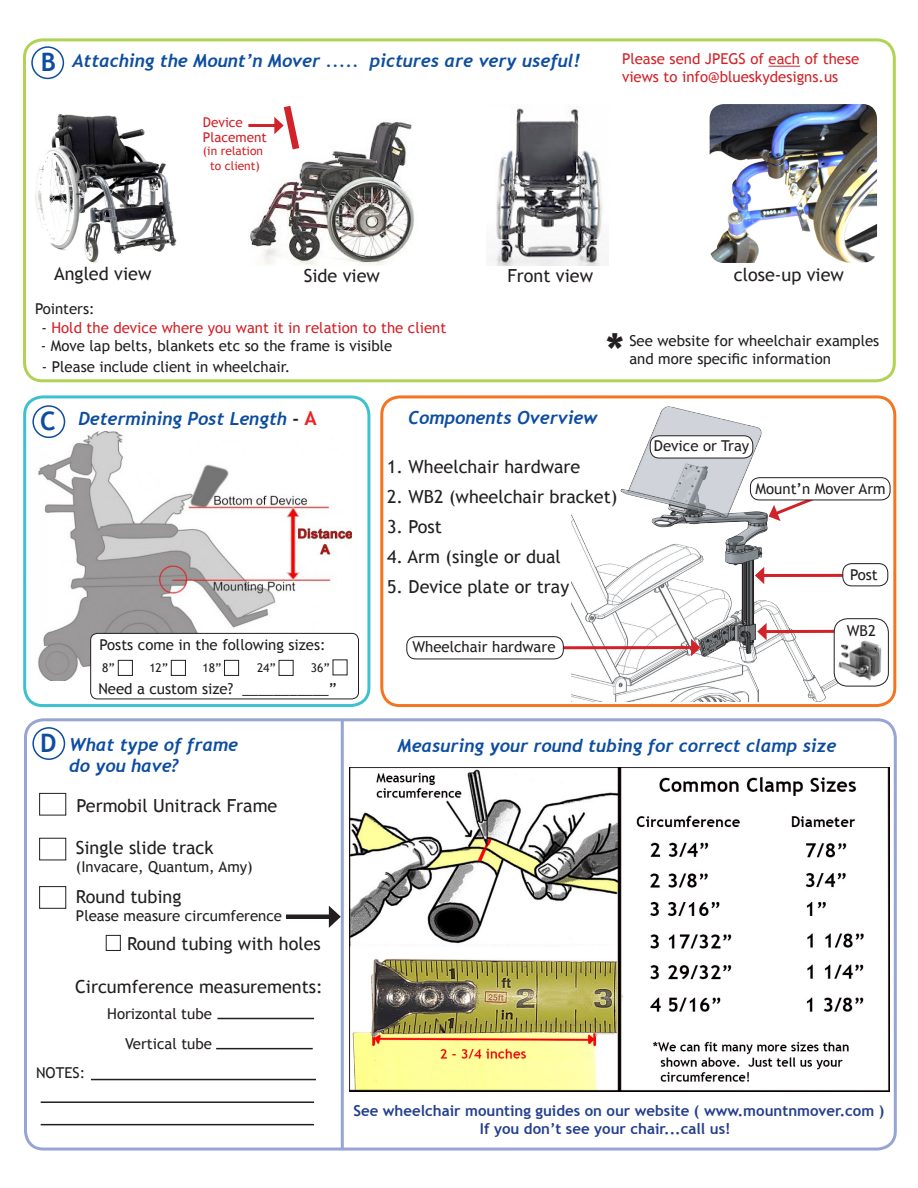
<style>
.page{position:relative;width:918px;height:1188px;background:#fff}
.page>*{position:absolute;margin:0;border:0;box-sizing:border-box;transform-origin:0 0}
.t1{font:700 42px "Trebuchet MS";color:#231f20}
.t2{font:700 25.5px "Trebuchet MS";color:#0d4da1}
.t3{font:18px "Trebuchet MS";color:#231f20}
.t4{font:italic 700 18px "Trebuchet";color:#0d4da1}
.t5{font:15px "Trebuchet MS";color:#231f20}
.t6{font:15px "Trebuchet MS";color:#d1232a}
.t7{font:700 15px "Trebuchet MS";color:#253f8e}
.t8{font:13.5px "Trebuchet MS";color:#d1232a}
.t9{font:12px "Trebuchet MS";color:#d1232a}
.t10{font:12px "Trebuchet MS";color:#231f20}
.s1{color:#231f20}
.s2{font-family:"Trebuchet MS";font-style:normal;color:#231f20}
.s3{font-family:"Trebuchet MS";font-style:normal;font-size:19.5px;color:#ee2123}
</style>
<div class="page">
<div style="left:380px;top:395px;width:516px;height:312px;border:3px solid #f47521;border-radius:18px"></div>
<div style="left:32px;top:727px;width:33px;height:33px;border:2px solid #0d4da1;border-radius:50%"></div>
<div style="left:24px;top:718px;width:873px;height:433px;border:3px solid #98a4d3;border-radius:18px"></div>
<img style="left:571px;top:406px;width:296px;height:296px">
<div style="left:650px;top:436px;width:103px;height:22px;background:#fff;border-radius:9px"></div>
<div style="left:650px;top:436px;width:103px;height:22px;border:1px solid #231f20;border-radius:9px"></div>
<svg style="left:769px;top:500px;width:56px;height:21px"></svg>
<hr style="left:762px;top:574px;width:82px;height:3px;background:#d1232a">
<svg style="left:755px;top:567px;width:9px;height:17px"></svg>
<div style="left:843px;top:564px;width:45px;height:22px;background:#fff;border-radius:9px"></div>
<div style="left:843px;top:563px;width:45px;height:23px;border:1px solid #231f20;border-radius:9px"></div>
<hr style="left:764px;top:630px;width:73px;height:3px;background:#d1232a">
<svg style="left:757px;top:623px;width:10px;height:17px"></svg>
<div style="left:834px;top:619px;width:54px;height:67px;background:#fff;border-radius:14px"></div>
<div style="left:834px;top:618px;width:55px;height:68px;border:1px solid #231f20;border-radius:14px"></div>
<hr style="left:563px;top:646px;width:131px;height:3px;background:#d1232a">
<svg style="left:691px;top:639px;width:9px;height:17px"></svg>
<div style="left:750px;top:478px;width:140px;height:22px;background:#fff;border-radius:9px"></div>
<div style="left:750px;top:477px;width:140px;height:23px;border:1px solid #231f20;border-radius:9px"></div>
<div style="left:407px;top:636px;width:157px;height:23px;border:1px solid #231f20;border-radius:9px"></div>
<img style="left:837px;top:640px;width:48px;height:42px">
<hr style="left:341px;top:720px;width:3px;height:430px;background:#98a4d3">
<div style="left:23px;top:38px;width:873px;height:344px;border:3px solid #b0d354;border-radius:18px"></div>
<div style="left:31px;top:46px;width:33px;height:33px;border:2px solid #0d4da1;border-radius:50%"></div>
<img style="left:35px;top:114px;width:142px;height:149px">
<img style="left:250px;top:121px;width:164px;height:144px">
<img style="left:492px;top:106px;width:115px;height:159px">
<img style="left:710px;top:104px;width:167px;height:159px">
<hr style="left:769px;top:66px;width:31px;height:1px;background:#d1232a">
<img style="left:350px;top:767px;width:539px;height:324px">
<img style="left:35px;top:431px;width:316px;height:249px">
<div style="left:91px;top:633px;width:267px;height:66px;background:#fff;border-radius:7px"></div>
<div style="left:90px;top:633px;width:269px;height:66px;border:1px solid #231f20;border-radius:7px"></div>
<div style="left:118px;top:660px;width:15px;height:16px;border:1px solid #231f20"></div>
<div style="left:224px;top:660px;width:15px;height:16px;border:1px solid #231f20"></div>
<div style="left:171px;top:660px;width:15px;height:16px;border:1px solid #231f20"></div>
<div style="left:279px;top:660px;width:15px;height:16px;border:1px solid #231f20"></div>
<hr style="left:248px;top:124px;width:29px;height:3px;background:#d1232a">
<svg style="left:274px;top:106px;width:25px;height:43px"></svg>
<div style="left:39px;top:793px;width:27px;height:22px;border:1px solid #231f20"></div>
<div style="left:39px;top:886px;width:27px;height:23px;border:1px solid #231f20"></div>
<div style="left:39px;top:838px;width:27px;height:22px;border:1px solid #231f20"></div>
<hr style="left:217px;top:1018px;width:97px;height:1px;background:#231f20">
<div style="left:32px;top:405px;width:33px;height:33px;border:2px solid #0d4da1;border-radius:50%"></div>
<div style="left:23px;top:395px;width:347px;height:312px;border:3px solid #3cc1ce;border-radius:18px"></div>
<div style="left:106px;top:935px;width:15px;height:16px;border:1px solid #231f20"></div>
<hr style="left:216px;top:1048px;width:97px;height:1px;background:#231f20">
<hr style="left:91px;top:1079px;width:225px;height:1px;background:#231f20">
<hr style="left:41px;top:1101px;width:273px;height:2px;background:#231f20">
<hr style="left:41px;top:1124px;width:273px;height:1px;background:#231f20">
<div style="left:286px;top:914px;width:47px;height:5px;background:#231f20"></div>
<svg style="left:329px;top:906px;width:12px;height:22px"></svg>
<p class="t2" style="left:41px;top:46px;width:17px">B</p>
<p class="t4" style="left:72px;top:50px;width:509px">Attaching the Mount’n Mover ..... pictures are very useful!</p>
<p class="t8" style="left:203px;top:114px;width:42px">Device</p>
<p class="t8" style="left:203px;top:129px;width:65px">Placement</p>
<p class="t9" style="left:203px;top:144px;width:62px">(in relation</p>
<p class="t9" style="left:210px;top:159px;width:51px">to client)</p>
<p class="t6" style="left:622px;top:50px;width:239px">Please send JPEGS of each of these</p>
<p class="t6" style="left:622px;top:68px;width:218px">views to info@blueskydesigns.us</p>
<p class="t3" style="left:54px;top:263px;width:99px">Angled view</p>
<p class="t3" style="left:304px;top:265px;width:78px">Side view</p>
<p class="t3" style="left:507px;top:265px;width:87px">Front view</p>
<p class="t3" style="left:734px;top:264px;width:112px">close-up view</p>
<p class="t5" style="left:35px;top:300px;width:61px">Pointers:</p>
<p class="t6" style="left:41px;top:318px;width:406px"><span class="s1">-</span> Hold the device where you want it in relation to the client</p>
<p class="t5" style="left:41px;top:337px;width:353px">- Move lap belts, blankets etc so the frame is visible</p>
<p class="t5" style="left:42px;top:358px;width:250px">- Please include client in wheelchair.</p>
<p class="t1" style="left:606px;top:323px;width:20px">*</p>
<p class="t5" style="left:629px;top:332px;width:251px">See website for wheelchair examples</p>
<p class="t5" style="left:629px;top:350px;width:203px">and more specific information</p>
<p class="t2" style="left:40px;top:405px;width:17px">C</p>
<p class="t4" style="left:78px;top:407px;width:240px">Determining Post Length <span class="s2">-</span> <span class="s3">A</span></p>
<p class="t4" style="left:408px;top:407px;width:191px">Components Overview</p>
<p class="t5" style="left:654px;top:437px;width:97px">Device or Tray</p>
<p class="t5" style="left:100px;top:636px;width:228px">Posts come in the following sizes:</p>
<p class="t5" style="left:98px;top:680px;width:240px">Need a custom size? ___________”</p>
<p class="t10" style="left:102px;top:661px;width:14px">8”</p>
<p class="t10" style="left:149px;top:661px;width:20px">12”</p>
<p class="t10" style="left:202px;top:661px;width:20px">18”</p>
<p class="t10" style="left:257px;top:661px;width:20px">24”</p>
<p class="t10" style="left:311px;top:661px;width:20px">36”</p>
<p class="t2" style="left:40px;top:727px;width:18px">D</p>
<p class="t4" style="left:69px;top:733px;width:170px">What type of frame</p>
<p class="t4" style="left:69px;top:755px;width:112px">do you have?</p>
<p class="t3" style="left:77px;top:795px;width:202px">Permobil Unitrack Frame</p>
<p class="t3" style="left:76px;top:837px;width:139px">Single slide track</p>
<p class="t5" style="left:76px;top:857px;width:178px">(Invacare, Quantum, Amy)</p>
<p class="t3" style="left:76px;top:886px;width:107px">Round tubing</p>
<p class="t5" style="left:76px;top:907px;width:208px">Please measure circumference</p>
<p class="t3" style="left:127px;top:933px;width:195px">Round tubing with holes</p>
<p class="t3" style="left:75px;top:976px;width:249px">Circumference measurements:</p>
<p class="t5" style="left:107px;top:1005px;width:106px">Horizontal tube</p>
<p class="t5" style="left:125px;top:1035px;width:88px">Vertical tube</p>
<p class="t5" style="left:36px;top:1064px;width:51px">NOTES:</p>
<p class="t3" style="left:387px;top:456px;width:195px">1. Wheelchair hardware</p>
<p class="t3" style="left:387px;top:486px;width:232px">2. WB2 (wheelchair bracket)</p>
<p class="t3" style="left:387px;top:516px;width:56px">3. Post</p>
<p class="t3" style="left:387px;top:546px;width:175px">4. Arm (single or dual</p>
<p class="t3" style="left:387px;top:576px;width:184px">5. Device plate or tray</p>
<p class="t5" style="left:412px;top:638px;width:145px">Wheelchair hardware</p>
<p class="t5" style="left:756px;top:480px;width:132px">Mount’n Mover Arm</p>
<p class="t5" style="left:850px;top:566px;width:29px">Post</p>
<p class="t5" style="left:847px;top:621px;width:31px">WB2</p>
<p class="t4" style="left:398px;top:734px;width:440px">Measuring your round tubing for correct clamp size</p>
<p class="t7" style="left:353px;top:1101px;width:532px">See wheelchair mounting guides on our website ( www.mountnmover.com )</p>
<p class="t7" style="left:480px;top:1119px;width:252px">If you don’t see your chair...call us!</p>
</div>
